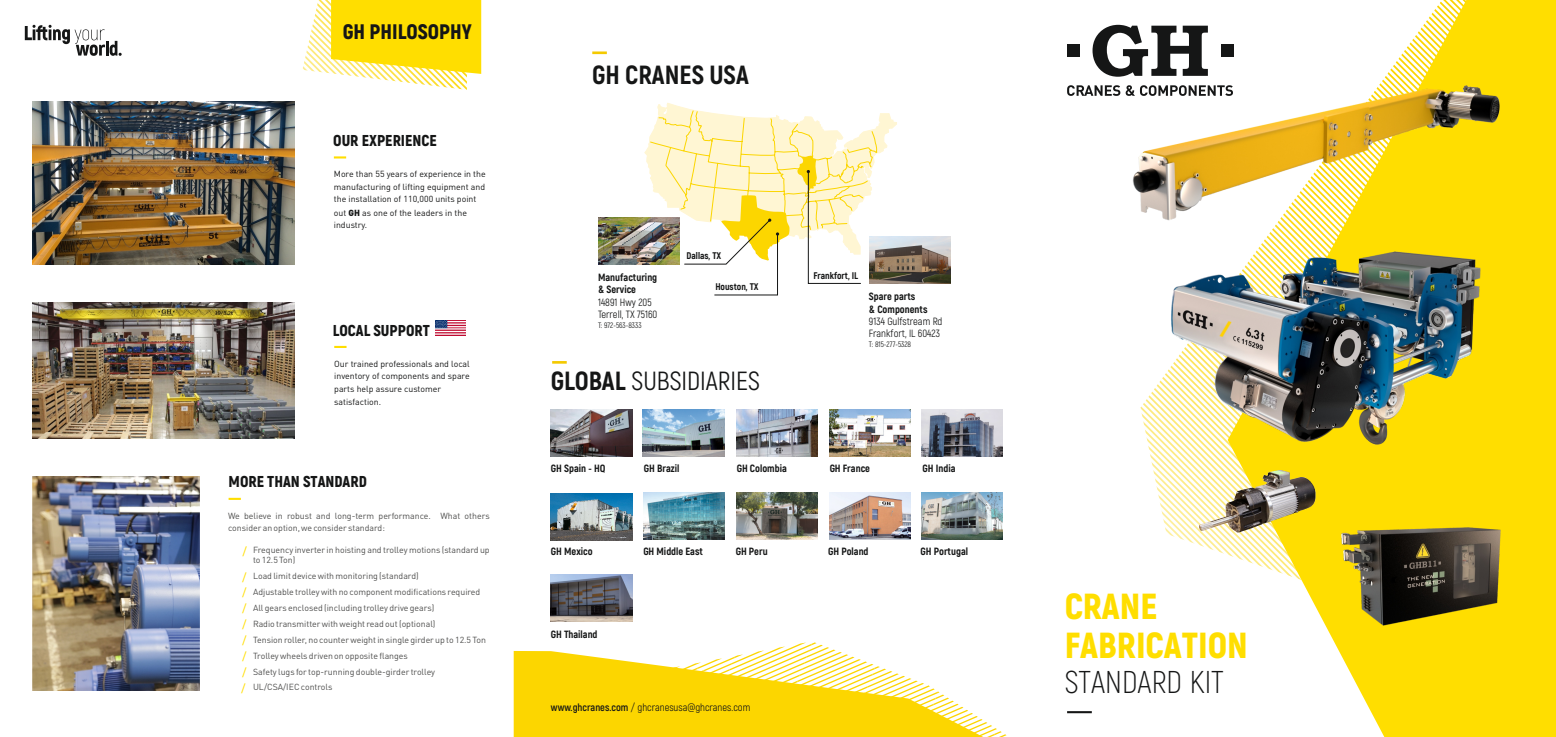
<style>
.page{position:relative;width:1556px;height:737px;background:#fff}
.page>*{position:absolute;margin:0;border:0;box-sizing:border-box;transform-origin:0 0}
.t1{font:700 36.23px/39.1px "Akrobat";color:#ffde00}
.t2{font:300 31.5px "Akrobat";color:#151616}
.t3{font:26.25px "Akrobat";color:#151616}
.t4{font:700 26.25px "Akrobat";color:#151616}
.t5{font:700 21px "Akrobat";color:#151616}
.t6{font:700 15.75px "Akrobat";color:#151616}
.t7{font:700 10.67px/15.9px "Akrobat";color:#ffde00;text-align:justify}
.t8{font:700 10.5px/12.2px "Akrobat";color:#151616}
.t9{font:10.5px/12.2px "Akrobat";color:#151616}
.t10{font:700 9.62px "Akrobat";color:#151616}
.t11{font:8.75px/15.9px "DIN Pro";color:#4e4e4d}
.t12{font:8.75px/12.9px "DIN Pro";color:#151616}
.t13{font:7.88px "Akrobat";color:#151616}
.s1{font-weight:700}
</style>
<div class="page">
<hr style="left:552px;top:361px;width:14px;height:3px;background:#f4ca00">
<img style="left:643px;top:492px;width:82px;height:47px">
<img style="left:551px;top:409px;width:81px;height:47px">
<img style="left:736px;top:492px;width:81px;height:47px">
<img style="left:642px;top:409px;width:82px;height:47px">
<img style="left:829px;top:492px;width:81px;height:47px">
<img style="left:921px;top:492px;width:81px;height:47px">
<img style="left:921px;top:409px;width:81px;height:47px">
<img style="left:736px;top:409px;width:81px;height:47px">
<img style="left:551px;top:574px;width:81px;height:47px">
<img style="left:551px;top:493px;width:81px;height:48px">
<svg style="left:513px;top:642px;width:494px;height:95px"></svg>
<img style="left:829px;top:409px;width:81px;height:47px">
<img style="left:598px;top:218px;width:45px;height:47px">
<img style="left:897px;top:236px;width:53px;height:47px">
<svg style="left:643px;top:103px;width:254px;height:193px"></svg>
<hr style="left:592px;top:51px;width:15px;height:3px;background:#f4ca00">
<svg style="left:1140px;top:25px;width:87px;height:529px"></svg>
<svg style="left:1227px;top:0;width:328px;height:737px;fill:#ffde00"></svg>
<hr style="left:1067px;top:711px;width:24px;height:2px;background:#151616">
<img style="left:1160px;top:246px;width:336px;height:270px">
<img style="left:1132px;top:74px;width:378px;height:172px">
<img style="left:1329px;top:471px;width:195px;height:195px">
<img style="left:1199px;top:470px;width:116px;height:62px">
<svg style="left:1092px;top:25px;width:115px;height:52px"></svg>
<div style="left:1220px;top:45px;width:13px;height:12px;background:#151616"></div>
<div style="left:1067px;top:45px;width:12px;height:12px;background:#151616"></div>
<svg style="left:1067px;top:85px;width:165px;height:11px"></svg>
<svg style="left:25px;top:25px;width:97px;height:31px"></svg>
<svg style="left:334px;top:156px;width:12px;height:2px"></svg>
<img style="left:33px;top:102px;width:261px;height:162px">
<img style="left:33px;top:302px;width:261px;height:136px">
<svg style="left:228px;top:498px;width:13px;height:2px"></svg>
<img style="left:33px;top:476px;width:166px;height:214px">
<svg style="left:334px;top:346px;width:12px;height:2px"></svg>
<img style="left:435px;top:320px;width:30px;height:16px">
<svg style="left:303px;top:0;width:178px;height:90px"></svg>
<h3 class="t5" style="left:343px;top:20px;width:130px">GH PHILOSOPHY</h3>
<h3 class="t6" style="left:333px;top:131px;width:105px">OUR EXPERIENCE</h3>
<p class="t12" style="left:334px;top:168px;width:153px">More than 55 years of experience in the manufacturing of lifting equipment and the installation of 110,000 units point out <span class="s1">GH</span> as one of the leaders in the industry.</p>
<h3 class="t6" style="left:333px;top:321px;width:99px">LOCAL SUPPORT</h3>
<p class="t12" style="left:334px;top:358px;width:137px">Our trained professionals and local inventory of components and spare parts help assure customer satisfaction.</p>
<h3 class="t6" style="left:228px;top:472px;width:140px">MORE THAN STANDARD</h3>
<p class="t11" style="left:228px;top:510px;width:263px;line-height:12.7px">We believe in robust and long-term performance. What others consider an option, we consider standard:</p>
<p class="t11" style="left:253px;top:545px;width:238px;line-height:10.6px">Frequency inverter in hoisting and trolley motions (standard up to 12.5 Ton)</p>
<p class="t11" style="left:253px;top:569px;width:235px">Load limit device with monitoring (standard)<br>Adjustable trolley with no component modifications required All gears enclosed (including trolley drive gears)<br>Radio transmitter with weight read out (optional)<br>Tension roller, no counter weight in single girder up to 12.5 Ton Trolley wheels driven on opposite flanges<br>Safety lugs for top-running double-girder trolley<br>UL/CSA/IEC controls</p>
<p class="t7" style="left:242px;top:543px;width:6px">/</p>
<p class="t7" style="left:241px;top:569px;width:7px">/ / / / / / / /</p>
<h3 class="t4" style="left:592px;top:60px;width:158px">GH CRANES USA</h3>
<p class="t8" style="left:598px;top:271px;width:61px">Manufacturing &amp; Service</p>
<p class="t9" style="left:598px;top:296px;width:61px">14891 Hwy 205<br>Terrell, TX 75160</p>
<p class="t13" style="left:598px;top:320px;width:45px">T: 972-563-8333</p>
<p class="t10" style="left:686px;top:250px;width:36px">Dallas, TX</p>
<p class="t10" style="left:715px;top:281px;width:45px">Houston, TX</p>
<h3 class="t3" style="left:551px;top:367px;width:211px"><span class="s1">GLOBAL</span> SUBSIDIARIES</h3>
<p class="t10" style="left:813px;top:270px;width:46px">Frankfort, IL</p>
<p class="t8" style="left:868px;top:291px;width:60px">Spare parts<br>&amp; Components</p>
<p class="t9" style="left:868px;top:315px;width:75px">9134 Gulfstream Rd<br>Frankfort, IL 60423</p>
<p class="t13" style="left:868px;top:339px;width:44px">T: 815-277-5328</p>
<p class="t8" style="left:551px;top:462px;width:56px">GH Spain - HQ</p>
<p class="t8" style="left:643px;top:462px;width:37px">GH Brazil</p>
<p class="t8" style="left:736px;top:462px;width:52px">GH Colombia</p>
<p class="t8" style="left:829px;top:462px;width:42px">GH France</p>
<p class="t8" style="left:922px;top:462px;width:34px">GH India</p>
<p class="t8" style="left:551px;top:545px;width:43px">GH Mexico</p>
<p class="t8" style="left:643px;top:545px;width:61px">GH Middle East</p>
<p class="t8" style="left:735px;top:545px;width:33px">GH Peru</p>
<p class="t8" style="left:828px;top:545px;width:42px">GH Poland</p>
<p class="t8" style="left:920px;top:545px;width:49px">GH Portugal</p>
<p class="t8" style="left:551px;top:629px;width:48px">GH Thailand</p>
<p class="t9" style="left:551px;top:701px;width:201px"><span class="s1">www.ghcranes.com</span> / ghcranesusa@ghcranes.com</p>
<h1 class="t1" style="left:1064px;top:587px;width:185px">CRANE<br>FABRICATION</h1>
<h2 class="t2" style="left:1064px;top:664px;width:161px">STANDARD KIT</h2>
</div>
